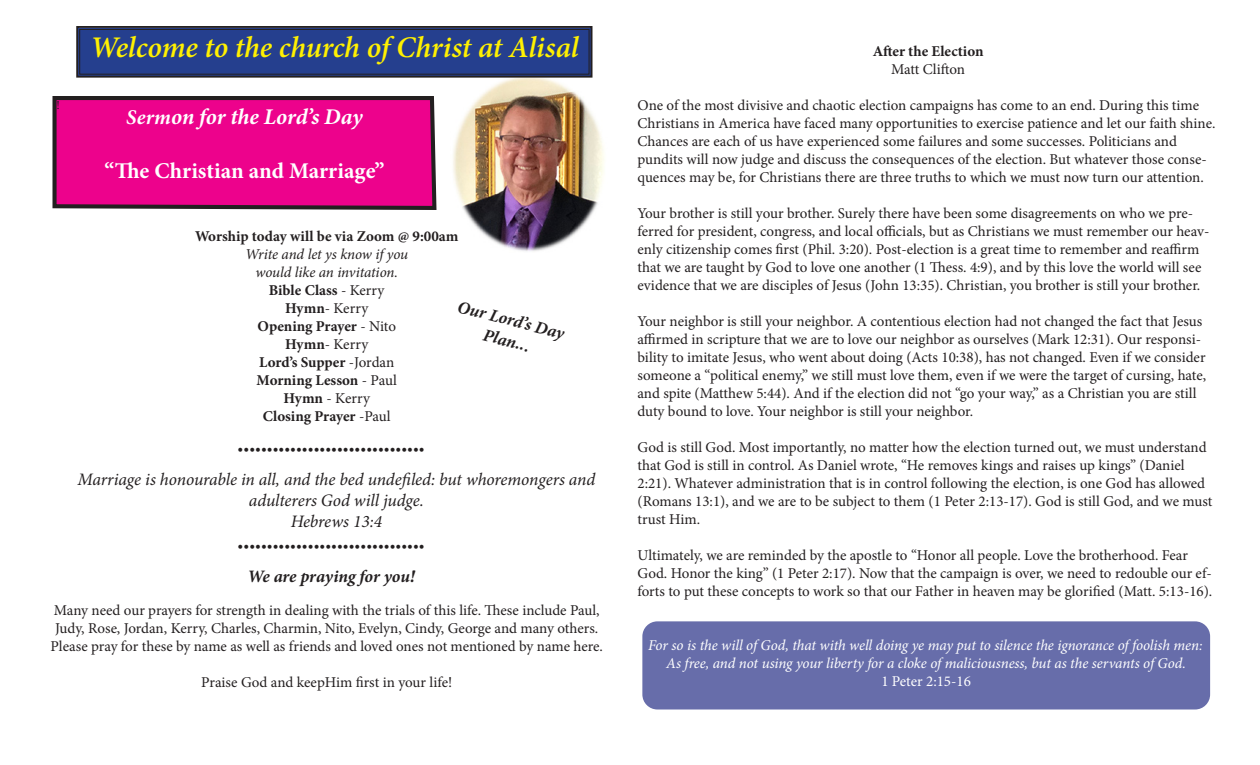
<style>
.page{position:relative;width:1260px;height:765px;background:#fff}
.page>*{position:absolute;margin:0;border:0;box-sizing:border-box;transform-origin:0 0}
.t1{font:italic 600 30px "Minion Pro";letter-spacing:-.01em;color:#fff101}
.t2{font:700 22.5px "Minion Pro";color:#fff}
.t3{font:italic 700 22.5px "Minion Pro";letter-spacing:-.005em;color:#fff}
.t4{font:italic 17.5px/21px "Minion Pro";letter-spacing:-.005em;color:#231f20;text-align:center}
.t5{font:italic 700 17.5px "Minion Pro";letter-spacing:-.01em;color:#231f20}
.t6{font:15px/18px "Minion Pro";letter-spacing:-.005em;color:#231f20}
.t7{font:italic 15px "Minion Pro";letter-spacing:-.005em;color:#fff}
.t8{font:700 15px "Minion Pro";color:#231f20}
.t9{font:italic 15px "Minion Pro";letter-spacing:-.01em;color:#231f20}
.t10{font:15px "Minion Pro";color:#fff}
.t11{font:12.25px "Minion Pro";color:#231f20}
.s1{font-size:21px}
.s2{font-weight:400}
.s3{font-weight:700}
</style>
<div class="page">
<img style="left:453px;top:79px;width:151px;height:172px">
<svg style="left:52px;top:96px;width:385px;height:114px;background:#db0883"></svg>
<svg style="left:76px;top:26px;width:517px;height:53px;background:#2b4186"></svg>
<div style="left:79px;top:29px;width:510px;height:45px;border:1px solid #231f20"></div>
<div style="left:642px;top:621px;width:568px;height:88px;background:#676daa;border-radius:15px"></div>
<p class="t11" style="left:57px;top:97px;width:5px">!</p>
<p class="t1" style="left:90px;top:27px;width:490px">Welcome to the church of Christ at Alisal</p>
<p class="t3" style="left:126px;top:101px;width:238px"><span class="s1">Serm</span>on for the Lord’s Day</p>
<p class="t2" style="left:104px;top:155px;width:282px">“The Christian and Marriage”</p>
<p class="t8" style="left:195px;top:226px;width:265px">Worship today will be via Zoom @ 9:00am</p>
<p class="t9" style="left:245px;top:244px;width:165px">Write and let ys know if you</p>
<p class="t9" style="left:255px;top:262px;width:144px">would like an invitation.</p>
<p class="t8" style="left:269px;top:280px;width:117px">Bible Class <span class="s2">- Kerry</span></p>
<p class="t6" style="left:285px;top:299px;width:84px"><span class="s3">Hymn</span>- Kerry</p>
<p class="t8" style="left:257px;top:316px;width:140px">Opening Prayer <span class="s2">- Nito</span></p>
<p class="t6" style="left:285px;top:335px;width:84px"><span class="s3">Hymn</span>- Kerry</p>
<p class="t8" style="left:259px;top:352px;width:137px">Lord’s Supper <span class="s2">-Jordan</span></p>
<p class="t8" style="left:257px;top:370px;width:142px">Morning Lesson <span class="s2">- Paul</span></p>
<p class="t6" style="left:284px;top:389px;width:88px"><span class="s3">Hymn</span> - Kerry</p>
<p class="t8" style="left:263px;top:406px;width:129px">Closing Prayer <span class="s2">-Paul</span></p>
<p class="t5" style="left:461px;top:294px;width:111px;rotate:14deg">Our Lord’s Day</p>
<p class="t5" style="left:486px;top:322px;width:49px;rotate:14deg">Plan...</p>
<p class="t6" style="left:238px;top:440px;width:189px">••••••••••••••••••••••••••••••••</p>
<p class="t4" style="left:78px;top:469px;width:519px">Marriage is honourable in all, and the bed undefiled: but whoremongers and adulterers God will judge.</p>
<p class="t4" style="left:291px;top:511px;width:93px">Hebrews 13:4</p>
<p class="t6" style="left:238px;top:536px;width:189px">••••••••••••••••••••••••••••••••</p>
<p class="t5" style="left:248px;top:564px;width:169px">We are praying for you!</p>
<p class="t6" style="left:51px;top:602px;width:554px;text-align:center">Many need our prayers for strength in dealing with the trials of this life. These include Paul,<br>Judy, Rose, Jordan, Kerry, Charles, Charmin, Nito, Evelyn, Cindy, George and many others.<br>Please pray for these by name as well as friends and loved ones not mentioned by name here.</p>
<p class="t6" style="left:201px;top:674px;width:252px">Praise God and keepHim first in your life!</p>
<p class="t8" style="left:873px;top:41px;width:112px">After the Election</p>
<p class="t6" style="left:891px;top:60px;width:75px">Matt Clifton</p>
<p class="t6" style="left:638px;top:96px;width:580px">One of the most divisive and chaotic election campaigns has come to an end. During this time Christians in America have faced many opportunities to exercise patience and let our faith shine.<br>Chances are each of us have experienced some failures and some successes. Politicians and pundits will now judge and discuss the consequences of the election. But whatever those conse&shy;quences may be, for Christians there are three truths to which we must now turn our attention.</p>
<p class="t6" style="left:638px;top:204px;width:573px">Your brother is still your brother. Surely there have been some disagreements on who we pre&shy;ferred for president, congress, and local officials, but as Christians we must remember our heav&shy;enly citizenship comes first (Phil. 3:20). Post-election is a great time to remember and reaffirm that we are taught by God to love one another (1 Thess. 4:9), and by this love the world will see evidence that we are disciples of Jesus (John 13:35). Christian, you brother is still your brother.</p>
<p class="t6" style="left:638px;top:312px;width:570px">Your neighbor is still your neighbor. A contentious election had not changed the fact that Jesus affirmed in scripture that we are to love our neighbor as ourselves (Mark 12:31). Our responsi&shy;bility to imitate Jesus, who went about doing (Acts 10:38), has not changed. Even if we consider someone a “political enemy,” we still must love them, even if we were the target of cursing, hate, and spite (Matthew 5:44). And if the election did not “go your way,” as a Christian you are still duty bound to love. Your neighbor is still your neighbor.</p>
<p class="t6" style="left:638px;top:438px;width:576px">God is still God. Most importantly, no matter how the election turned out, we must understand that God is still in control. As Daniel wrote, “He removes kings and raises up kings” (Daniel 2:21). Whatever administration that is in control following the election, is one God has allowed (Romans 13:1), and we are to be subject to them (1 Peter 2:13-17). God is still God, and we must trust Him.</p>
<p class="t6" style="left:638px;top:546px;width:576px">Ultimately, we are reminded by the apostle to “Honor all people. Love the brotherhood. Fear<br>God. Honor the king” (1 Peter 2:17). Now that the campaign is over, we need to redouble our ef&shy;forts to put these concepts to work so that our Father in heaven may be glorified (Matt. 5:13-16).</p>
<p class="t7" style="left:648px;top:635px;width:556px">For so is the will of God, that with well doing ye may put to silence the ignorance of foolish men:</p>
<p class="t7" style="left:666px;top:653px;width:521px">As free, and not using your liberty for a cloke of maliciousness, but as the servants of God.</p>
<p class="t10" style="left:881px;top:671px;width:91px">1 Peter 2:15-16</p>
</div>
